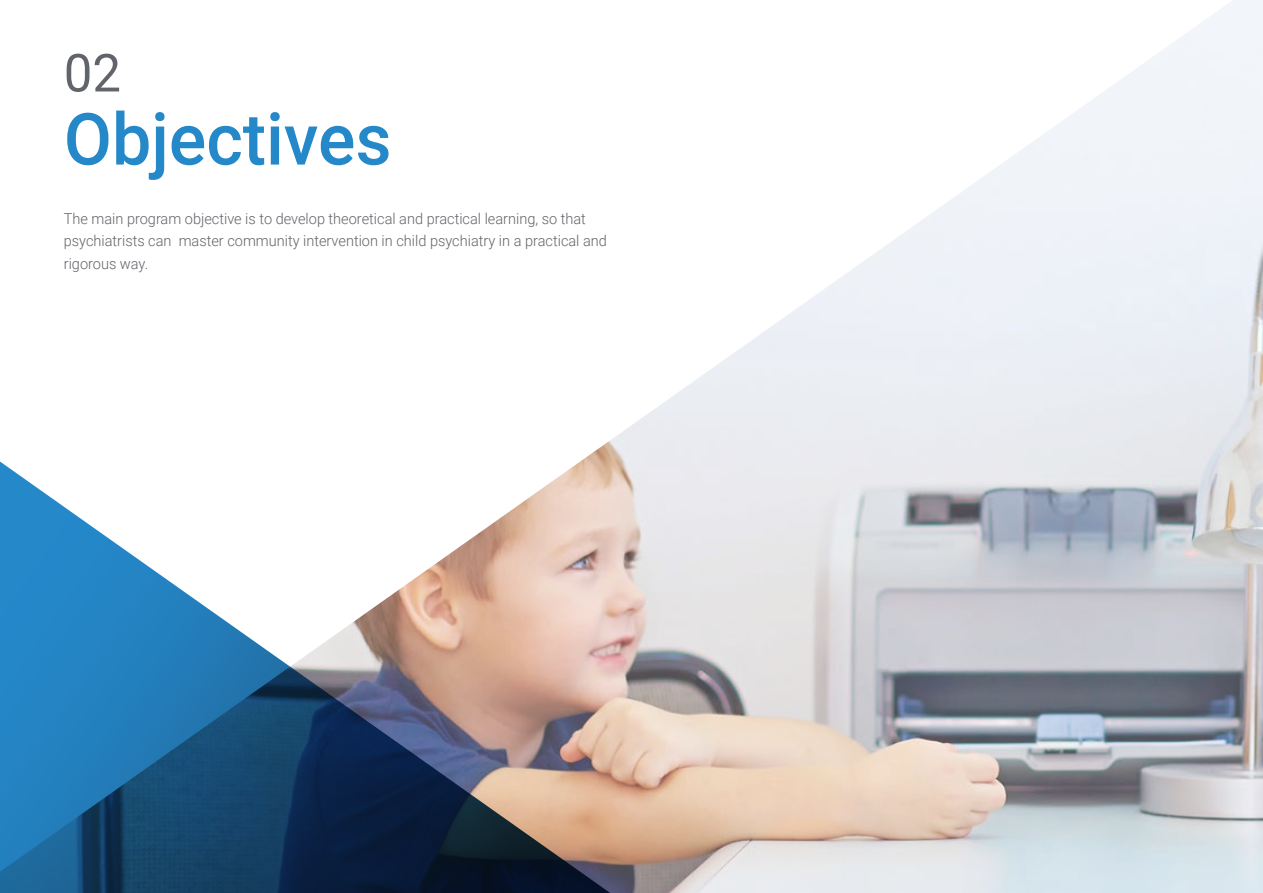
<style>
.page{position:relative;width:1263px;height:893px;background:#fff}
.page>*{position:absolute;margin:0;border:0;box-sizing:border-box;transform-origin:0 0}
.t1{font:500 72px "Roboto";color:#2488c9}
.t2{font:52.5px "Roboto";color:#61646a}
.t3{font:300 15px/22.5px "Roboto";color:#61646a}
</style>
<div class="page">
<img style="left:602px;top:0;width:661px;height:893px">
<svg style="left:0;top:446px;width:640px;height:447px"></svg>
<h2 class="t2" style="left:64px;top:36px;width:59px">02</h2>
<h1 class="t1" style="left:64px;top:89px;width:329px">Objectives</h1>
<p class="t3" style="left:64px;top:207px;width:545px">The main program objective is to develop theoretical and practical learning, so that psychiatrists can master community intervention in child psychiatry in a practical and rigorous way.</p>
</div>
